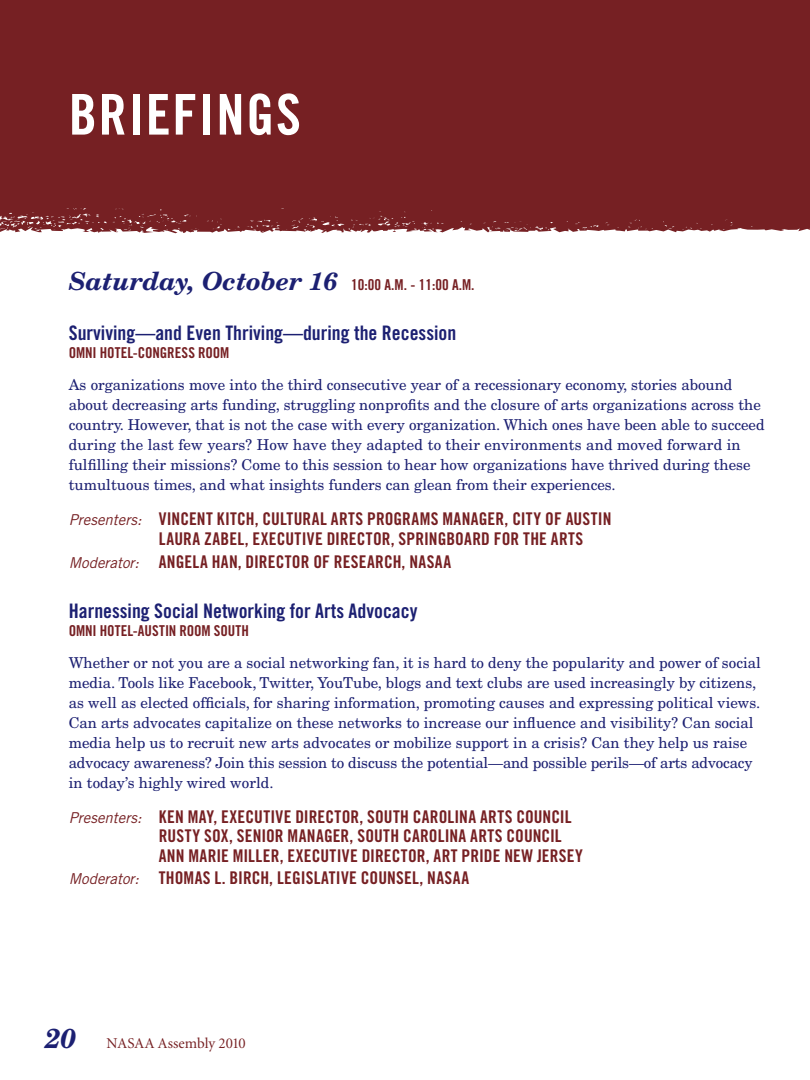
<style>
.page{position:relative;width:810px;height:1080px;background:#fff}
.page>*{position:absolute;margin:0;border:0;box-sizing:border-box;transform-origin:0 0}
.t1{font:56.25px "Trade Gothic Bold Cond Twenty";letter-spacing:.03em;color:#fff}
.t2{font:20px "Trade Gothic Bold Cond Twenty";color:#1c2072}
.t3{font:17.5px "Trade Gothic Bold Cond Twenty";letter-spacing:.01em;color:#762023}
.t4{font:15px/20px "New Century Schlbk";color:#1c2072}
.t5{font:15px "Trade Gothic Bold Cond Twenty";color:#762023}
.t6{font:15px "Minion";letter-spacing:-.005em;color:#762023}
.s1{font-family:"New Century Schlbk";font-weight:700;font-style:italic;font-size:25px;color:#1c2072}
.s2{font-family:"Trade Gothic";font-style:italic;font-size:15px}
.s3{font-family:"New Century Schlbk";font-weight:700;font-style:italic;font-size:27.5px;color:#1c2072}
</style>
<div class="page">
<div style="left:0;top:0;width:810px;height:235px;background:#762023"></div>
<svg style="left:0;top:208px;width:810px;height:27px"></svg>
<p class="t1" style="left:69px;top:80px;width:234px">BRIEFINGS</p>
<p class="t5" style="left:69px;top:275px;width:407px"><span class="s1">Saturday, October 16</span> 10:00 A.M. - 11:00 A.M.</p>
<p class="t2" style="left:69px;top:320px;width:389px">Surviving—and Even Thriving—during the Recession</p>
<p class="t5" style="left:69px;top:343px;width:162px">OMNI HOTEL-CONGRESS ROOM</p>
<p class="t4" style="left:69px;top:375px;width:697px">As organizations move into the third consecutive year of a recessionary economy, stories abound about decreasing arts funding, struggling nonprofits and the closure of arts organizations across the country. However, that is not the case with every organization. Which ones have been able to succeed during the last few years? How have they adapted to their environments and moved forward in fulfilling their missions? Come to this session to hear how organizations have thrived during these tumultuous times, and what insights funders can glean from their experiences.</p>
<p class="t3" style="left:69px;top:508px;width:544px"><span class="s2">Presenters:</span> VINCENT KITCH, CULTURAL ARTS PROGRAMS MANAGER, CITY OF AUSTIN</p>
<p class="t3" style="left:159px;top:528px;width:426px">LAURA ZABEL, EXECUTIVE DIRECTOR, SPRINGBOARD FOR THE ARTS</p>
<p class="t3" style="left:69px;top:551px;width:384px"><span class="s2">Moderator:</span> ANGELA HAN, DIRECTOR OF RESEARCH, NASAA</p>
<p class="t2" style="left:69px;top:598px;width:350px">Harnessing Social Networking for Arts Advocacy</p>
<p class="t5" style="left:69px;top:621px;width:182px">OMNI HOTEL-AUSTIN ROOM SOUTH</p>
<p class="t4" style="left:69px;top:653px;width:694px">Whether or not you are a social networking fan, it is hard to deny the popularity and power of social media. Tools like Facebook, Twitter, YouTube, blogs and text clubs are used increasingly by citizens, as well as elected officials, for sharing information, promoting causes and expressing political views.<br>Can arts advocates capitalize on these networks to increase our influence and visibility? Can social media help us to recruit new arts advocates or mobilize support in a crisis? Can they help us raise advocacy awareness? Join this session to discuss the potential—and possible perils—of arts advocacy in today’s highly wired world.</p>
<p class="t3" style="left:69px;top:806px;width:504px"><span class="s2">Presenters:</span> KEN MAY, EXECUTIVE DIRECTOR, SOUTH CAROLINA ARTS COUNCIL</p>
<p class="t3" style="left:159px;top:825px;width:404px">RUSTY SOX, SENIOR MANAGER, SOUTH CAROLINA ARTS COUNCIL</p>
<p class="t3" style="left:159px;top:845px;width:426px">ANN MARIE MILLER, EXECUTIVE DIRECTOR, ART PRIDE NEW JERSEY</p>
<p class="t3" style="left:69px;top:868px;width:402px"><span class="s2">Moderator:</span> THOMAS L. BIRCH, LEGISLATIVE COUNSEL, NASAA</p>
<p class="t6" style="left:45px;top:1035px;width:202px"><span class="s3">20</span> NASAA Assembly 2010</p>
</div>
